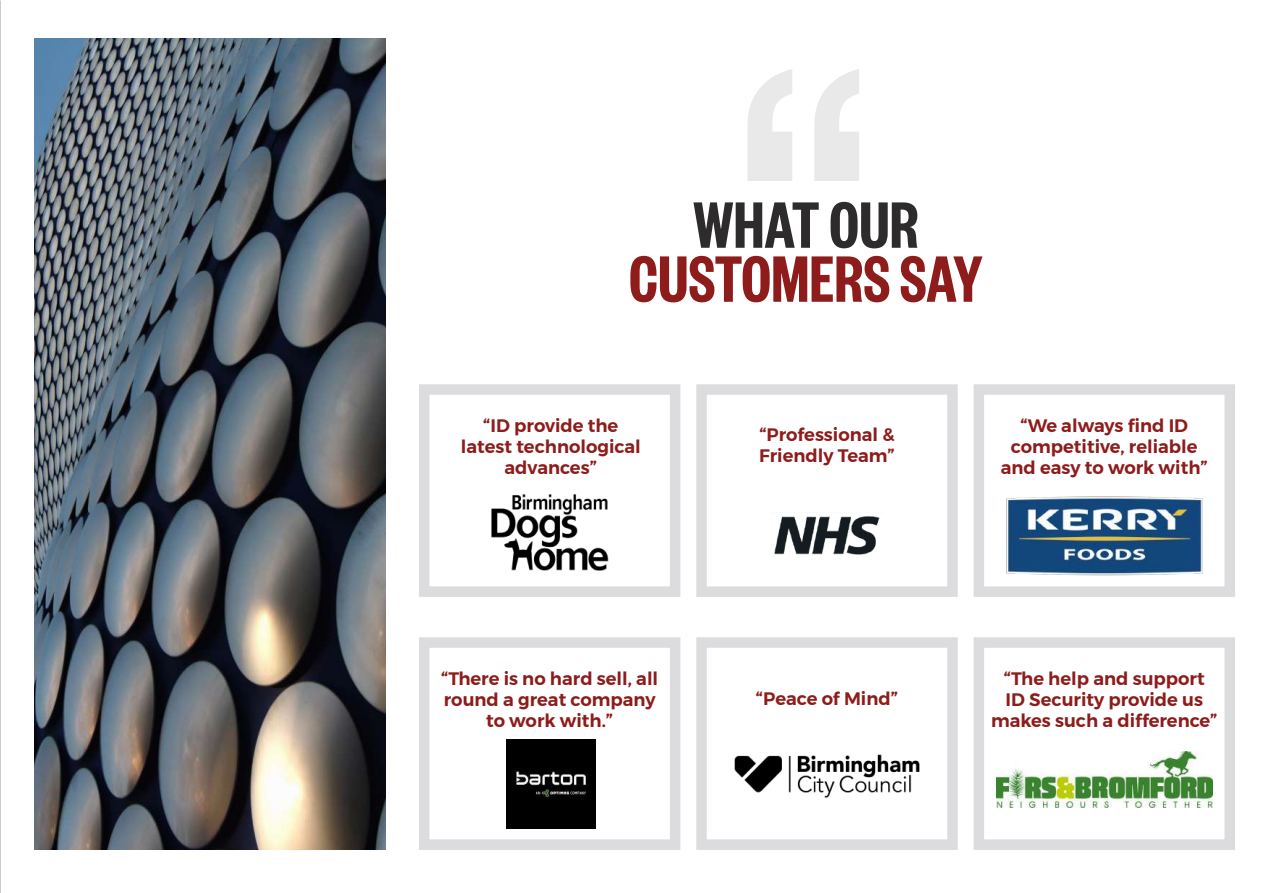
<style>
.page{position:relative;width:1263px;height:893px;background:#fff}
.page>*{position:absolute;margin:0;border:0;box-sizing:border-box;transform-origin:0 0}
.t1{font:450px "Lao Sangam MN";color:#231f20}
.t2{font:600 72px "Founders Grotesk X Cond Test";letter-spacing:.01em;color:#8d1c1b}
.t3{font:600 72px "Founders Grotesk X Cond Test";letter-spacing:.01em;color:#2e2b2c}
.t4{font:600 18px/21px "Montserrat";color:#8d1c1b;text-align:center}
</style>
<div class="page">
<div style="left:696px;top:637px;width:262px;height:213px;background:#fff;border:10px solid #a8a9ad"></div>
<div style="left:419px;top:384px;width:261px;height:213px;background:#fff;border:10px solid #a8a9ad"></div>
<div style="left:419px;top:637px;width:261px;height:213px;background:#fff;border:10px solid #a8a9ad"></div>
<img style="left:734px;top:754px;width:186px;height:44px">
<img style="left:34px;top:38px;width:351px;height:812px">
<img style="left:491px;top:494px;width:118px;height:76px">
<img style="left:506px;top:739px;width:89px;height:89px">
<div style="left:696px;top:384px;width:262px;height:213px;background:#fff;border:10px solid #a8a9ad"></div>
<div style="left:973px;top:384px;width:262px;height:213px;background:#fff;border:10px solid #a8a9ad"></div>
<div style="left:973px;top:637px;width:262px;height:213px;background:#fff;border:10px solid #a8a9ad"></div>
<img style="left:774px;top:516px;width:106px;height:39px">
<img style="left:1006px;top:496px;width:197px;height:80px">
<img style="left:996px;top:751px;width:216px;height:56px">
<h1 class="t1" style="left:720px;top:-36px;width:158px">“</h1>
<h2 class="t3" style="left:693px;top:181px;width:226px">WHAT OUR</h2>
<h2 class="t2" style="left:629px;top:235px;width:355px">CUSTOMERS SAY</h2>
<p class="t4" style="left:461px;top:415px;width:181px">“ID provide the latest technological advances”</p>
<p class="t4" style="left:441px;top:668px;width:219px">“There is no hard sell, all round a great company to work with.”</p>
<p class="t4" style="left:759px;top:424px;width:137px;text-align:left">“Professional &amp;<br>Friendly Team”</p>
<p class="t4" style="left:1001px;top:415px;width:208px">“We always find ID competitive, reliable and easy to work with”</p>
<p class="t4" style="left:756px;top:688px;width:144px">“Peace of Mind”</p>
<p class="t4" style="left:991px;top:668px;width:228px">“The help and support<br>ID Security provide us makes such a difference”</p>
</div>
